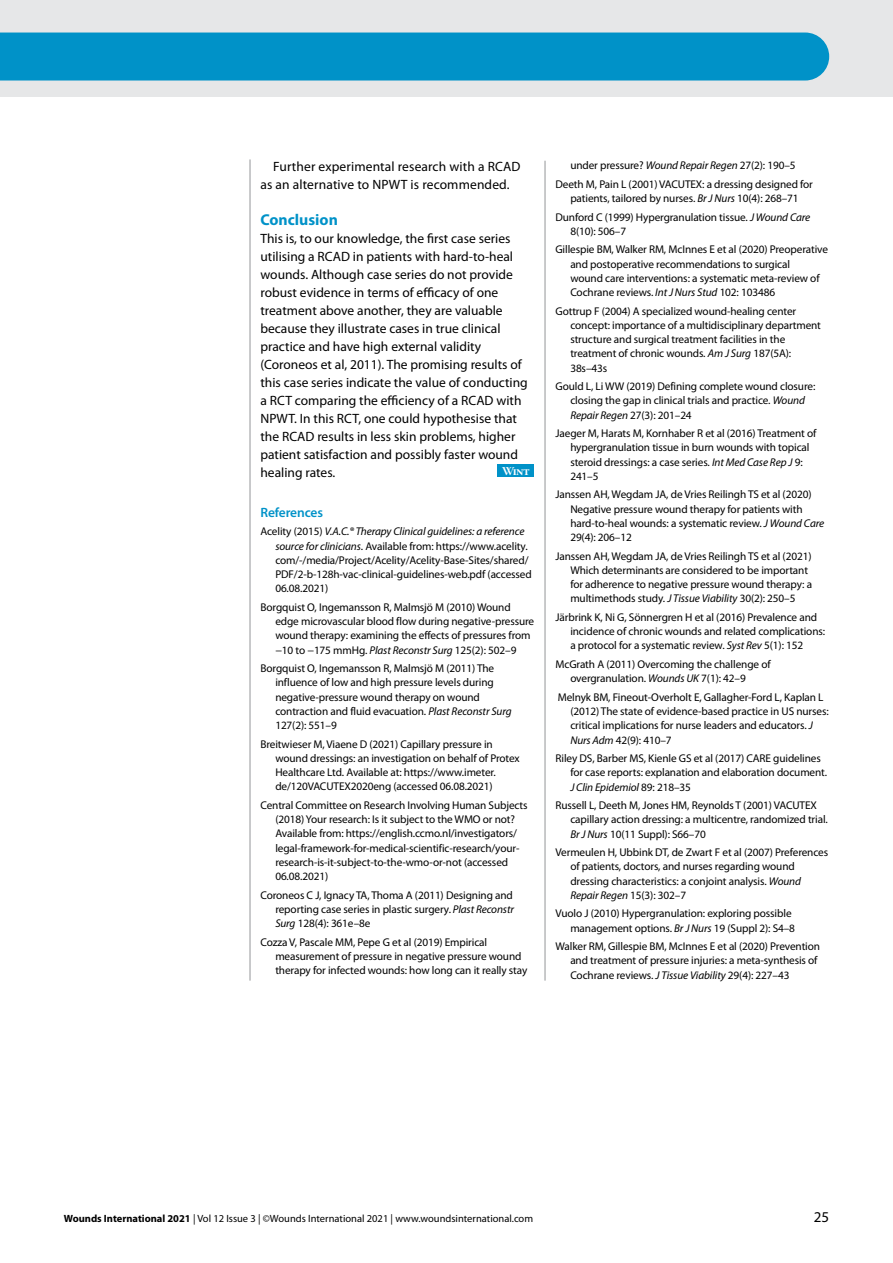
<style>
.page{position:relative;width:893px;height:1263px;background:#fff}
.page>*{position:absolute;margin:0;border:0;box-sizing:border-box;transform-origin:0 0}
.t1{font:700 15.75px "Myriad Pro";color:#0092c8}
.t2{font:15px "Myriad Pro";color:#000}
.t3{font:13.5px/18px "Myriad Pro";color:#000}
.t4{font:600 13.5px "Myriad Pro";letter-spacing:-.01em;color:#0092c8}
.t5{font:12px "Warnock Pro Bold Subh";color:#fff}
.t6{font:11.25px/14.2px "Myriad Pro";letter-spacing:-.01em;color:#000}
.t7{font:10.5px "Myriad Pro";color:#000}
.s1{font-style:italic}
.s2{font-weight:700}
</style>
<div class="page">
<div style="left:0;top:0;width:893px;height:97px;background:#e6e7e8"></div>
<div style="left:498px;top:464px;width:36px;height:13px;background:#0092c8"></div>
<hr style="left:545px;top:161px;width:1px;height:820px;background:#939598">
<hr style="left:250px;top:159px;width:1px;height:822px;background:#939598">
<div style="left:0;top:33px;width:830px;height:48px;background:#0092c8"></div>
<p class="t3" style="left:260px;top:157px;width:262px;text-indent:13px">Further experimental research with a RCAD as an alternative to NPWT is recommended.</p>
<h1 class="t1" style="left:260px;top:209px;width:79px">Conclusion</h1>
<p class="t3" style="left:260px;top:229px;width:269px">This is, to our knowledge, the first case series utilising a RCAD in patients with hard-to-heal wounds. Although case series do not provide robust evidence in terms of efficacy of one treatment above another, they are valuable because they illustrate cases in true clinical practice and have high external validity (Coroneos et al, 2011). The promising results of this case series indicate the value of conducting a RCT comparing the efficiency of a RCAD with NPWT. In this RCT, one could hypothesise that the RCAD results in less skin problems, higher patient satisfaction and possibly faster wound healing rates.</p>
<p class="t5" style="left:502px;top:463px;width:29px">Wint</p>
<p class="t4" style="left:260px;top:504px;width:64px">References</p>
<p class="t6" style="left:275px;top:524px;width:258px;text-indent:-15px">Acelity (2015) <span class="s1">V.A.C.® Therapy Clinical guidelines: a reference source for clinicians</span>. Available from: https://www.acelity. com/-/media/Project/Acelity/Acelity-Base-Sites/shared/ PDF/2-b-128h-vac-clinical-guidelines-web.pdf (accessed 06.08.2021)</p>
<p class="t6" style="left:275px;top:600px;width:260px;text-indent:-15px">Borgquist O, Ingemansson R, Malmsjö M (2010) Wound edge microvascular blood flow during negative-pressure wound therapy: examining the effects of pressures from −10 to −175 mmHg. <span class="s1">Plast Reconstr Surg</span> 125(2): 502–9</p>
<p class="t6" style="left:275px;top:661px;width:238px;text-indent:-15px">Borgquist O, Ingemansson R, Malmsjö M (2011) The influence of low and high pressure levels during negative-pressure wound therapy on wound contraction and fluid evacuation. <span class="s1">Plast Reconstr Surg </span>127(2): 551–9</p>
<p class="t6" style="left:275px;top:736px;width:246px;text-indent:-15px">Breitwieser M, Viaene D (2021) Capillary pressure in wound dressings: an investigation on behalf of Protex Healthcare Ltd. Available at: https://www.imeter. de/120VACUTEX2020eng (accessed 06.08.2021)</p>
<p class="t6" style="left:275px;top:798px;width:254px;text-indent:-15px">Central Committee on Research Involving Human Subjects (2018) Your research: Is it subject to the WMO or not?<br>Available from: https://english.ccmo.nl/investigators/ legal-framework-for-medical-scientific-research/your&shy;research-is-it-subject-to-the-wmo-or-not (accessed 06.08.2021)</p>
<p class="t6" style="left:275px;top:888px;width:240px;text-align:justify;text-indent:-15px">Coroneos C J, Ignacy TA, Thoma A (2011) Designing and reporting case series in plastic surgery. <span class="s1">Plast Reconstr Surg</span> 128(4): 361e–8e</p>
<p class="t6" style="left:275px;top:935px;width:254px;text-indent:-15px">Cozza V, Pascale MM, Pepe G et al (2019) Empirical measurement of pressure in negative pressure wound therapy for infected wounds: how long can it really stay</p>
<p class="t6" style="left:555px;top:156px;width:259px;line-height:18.5px;text-align:center">under pressure? <span class="s1">Wound Repair Regen</span> 27(2): 190–5<br>Deeth M, Pain L (2001) VACUTEX: a dressing designed for</p>
<p class="t6" style="left:555px;top:189px;width:256px;line-height:18.5px;text-align:center">patients, tailored by nurses. <span class="s1">Br J Nurs</span> 10(4): 268–71<br>Dunford C (1999) Hypergranulation tissue. <span class="s1">J Wound Care</span></p>
<p class="t6" style="left:555px;top:222px;width:274px;line-height:18.5px;text-indent:15px">8(10): 506–7<br>Gillespie BM, Walker RM, McInnes E et al (2020) Preoperative</p>
<p class="t6" style="left:570px;top:256px;width:251px">and postoperative recommendations to surgical wound care interventions: a systematic meta-review of<br>Cochrane reviews. <span class="s1">Int J Nurs Stud</span> 102: 103486</p>
<p class="t6" style="left:570px;top:303px;width:252px;text-indent:-15px">Gottrup F (2004) A specialized wound-healing center concept: importance of a multidisciplinary department structure and surgical treatment facilities in the treatment of chronic wounds. <span class="s1">Am J Surg</span> 187(5A):<br>38s–43s</p>
<p class="t6" style="left:570px;top:379px;width:247px;text-indent:-15px">Gould L, Li WW (2019) Defining complete wound closure: closing the gap in clinical trials and practice. <span class="s1">Wound<br>Repair Regen</span> 27(3): 201–24</p>
<p class="t6" style="left:570px;top:426px;width:248px;text-indent:-15px">Jaeger M, Harats M, Kornhaber R et al (2016) Treatment of hypergranulation tissue in burn wounds with topical steroid dressings: a case series. <span class="s1">Int Med Case Rep J</span> 9:<br>241–5</p>
<p class="t6" style="left:570px;top:487px;width:255px;text-indent:-15px">Janssen AH, Wegdam JA, de Vries Reilingh TS et al (2020)<br>Negative pressure wound therapy for patients with hard-to-heal wounds: a systematic review. <span class="s1">J Wound Care </span>29(4): 206–12</p>
<p class="t6" style="left:570px;top:549px;width:243px;text-indent:-15px">Janssen AH, Wegdam JA, de Vries Reilingh TS et al (2021)<br>Which determinants are considered to be important for adherence to negative pressure wound therapy: a multimethods study. <span class="s1">J Tissue Viability</span> 30(2): 250–5</p>
<p class="t6" style="left:570px;top:610px;width:256px;text-indent:-15px">Järbrink K, Ni G, Sönnergren H et al (2016) Prevalence and incidence of chronic wounds and related complications: a protocol for a systematic review. <span class="s1">Syst Rev</span> 5(1): 152</p>
<p class="t6" style="left:570px;top:657px;width:202px;text-indent:-15px">McGrath A (2011) Overcoming the challenge of overgranulation. <span class="s1">Wounds UK</span> 7(1): 42–9</p>
<p class="t6" style="left:570px;top:690px;width:260px;text-indent:-13px">Melnyk BM, Fineout-Overholt E, Gallagher-Ford L, Kaplan L (2012) The state of evidence-based practice in US nurses: critical implications for nurse leaders and educators. <span class="s1">J Nurs Adm</span> 42(9): 410–7</p>
<p class="t6" style="left:570px;top:751px;width:258px;text-indent:-15px">Riley DS, Barber MS, Kienle GS et al (2017) CARE guidelines for case reports: explanation and elaboration document.<br><span class="s1">J Clin Epidemiol</span> 89: 218–35</p>
<p class="t6" style="left:570px;top:798px;width:259px;text-indent:-15px">Russell L, Deeth M, Jones HM, Reynolds T (2001) VACUTEX capillary action dressing: a multicentre, randomized trial.<br><span class="s1">Br J Nurs</span> 10(11 Suppl): S66–70</p>
<p class="t6" style="left:570px;top:845px;width:259px;text-indent:-15px">Vermeulen H, Ubbink DT, de Zwart F et al (2007) Preferences of patients, doctors, and nurses regarding wound dressing characteristics: a conjoint analysis. <span class="s1">Wound Repair Regen</span> 15(3): 302–7</p>
<p class="t6" style="left:570px;top:906px;width:226px;text-indent:-15px">Vuolo J (2010) Hypergranulation: exploring possible management options. <span class="s1">Br J Nurs</span> 19 (Suppl 2): S4–8</p>
<p class="t6" style="left:570px;top:939px;width:251px;text-indent:-15px">Walker RM, Gillespie BM, McInnes E et al (2020) Prevention and treatment of pressure injuries: a meta-synthesis of<br>Cochrane reviews. <span class="s1">J Tissue Viability</span> 29(4): 227–43</p>
<p class="t7" style="left:64px;top:1212px;width:471px"><span class="s2">Wounds International 2021</span> | Vol 12 Issue 3 | ©Wounds International 2021 | www.woundsinternational.com</p>
<h2 class="t2" style="left:814px;top:1207px;width:17px">25</h2>
</div>
